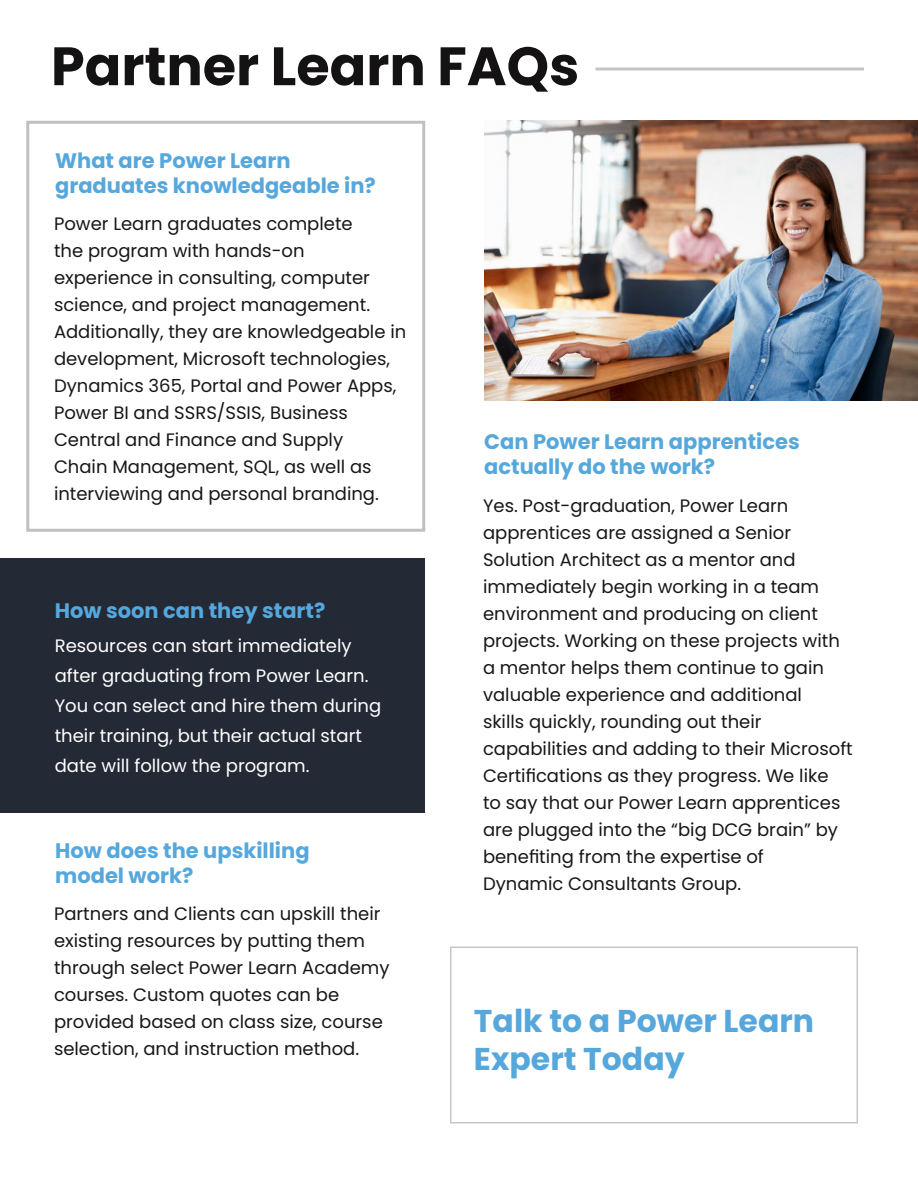
<style>
.page{position:relative;width:918px;height:1188px;background:#fff}
.page>*{position:absolute;margin:0;border:0;box-sizing:border-box;transform-origin:0 0}
.t1{font:700 54px "Poppins";color:#141212}
.t2{font:700 31.5px/37.8px "Poppins";color:#56a7dc}
.t3{font:700 21px/25.2px "Poppins";color:#56a7dc}
.t4{font:18px/27px "Poppins";color:#171717}
.t5{font:18px/30px "Poppins";color:#fff}
</style>
<div class="page">
<hr style="left:596px;top:67px;width:268px;height:3px;background:#141112">
<div style="left:0;top:558px;width:425px;height:255px;background:#242936"></div>
<img style="left:484px;top:121px;width:434px;height:279px">
<h1 class="t1" style="left:51px;top:42px;width:530px">Partner Learn FAQs</h1>
<p class="t3" style="left:55px;top:149px;width:322px">What are Power Learn graduates knowledgeable in?</p>
<p class="t4" style="left:54px;top:211px;width:354px">Power Learn graduates complete<br>the program with hands-on experience in consulting, computer science, and project management.<br>Additionally, they are knowledgeable in development, Microsoft technologies, Dynamics 365, Portal and Power Apps, Power BI and SSRS/SSIS, Business Central and Finance and Supply<br>Chain Management, SQL, as well as interviewing and personal branding.</p>
<p class="t3" style="left:55px;top:600px;width:272px">How soon can they start?</p>
<p class="t5" style="left:55px;top:631px;width:328px">Resources can start immediately after graduating from Power Learn.<br>You can select and hire them during their training, but their actual start date will follow the program.</p>
<p class="t3" style="left:55px;top:839px;width:256px">How does the upskilling model work?</p>
<p class="t4" style="left:54px;top:901px;width:337px">Partners and Clients can upskill their existing resources by putting them through select Power Learn Academy courses. Custom quotes can be provided based on class size, course selection, and instruction method.</p>
<p class="t3" style="left:484px;top:431px;width:317px">Can Power Learn apprentices actually do the work?</p>
<p class="t4" style="left:483px;top:492px;width:371px">Yes. Post-graduation, Power Learn apprentices are assigned a Senior Solution Architect as a mentor and immediately begin working in a team environment and producing on client projects. Working on these projects with a mentor helps them continue to gain valuable experience and additional<br>skills quickly, rounding out their capabilities and adding to their Microsoft Certifications as they progress. We like<br>to say that our Power Learn apprentices are plugged into the “big DCG brain” by benefiting from the expertise of<br>Dynamic Consultants Group.</p>
<h2 class="t2" style="left:474px;top:1005px;width:342px">Talk to a Power Learn<br>Expert Today</h2>
</div>
